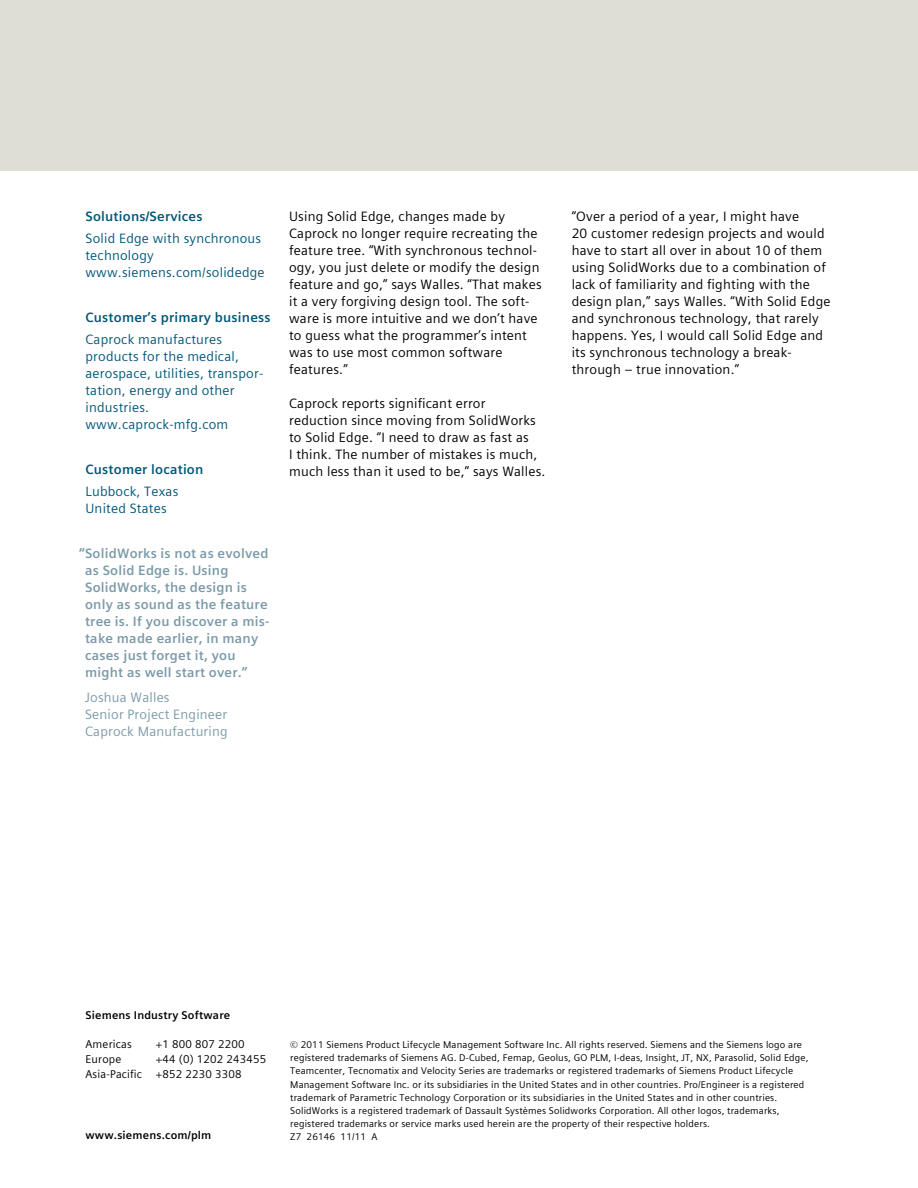
<style>
.page{position:relative;width:918px;height:1188px;background:#fff}
.page>*{position:absolute;margin:0;border:0;box-sizing:border-box;transform-origin:0 0}
.t1{font:13.5px/17px "Siemens Sans Global";letter-spacing:.015em;color:#000}
.t2{font:13.5px/17px "Siemens Sans Global";letter-spacing:.015em;color:#005779}
.t3{font:700 13.5px/17px "Siemens Sans Global";letter-spacing:.015em;color:#7b9aa9}
.t4{font:700 13.5px "Siemens Sans Global";letter-spacing:.015em;color:#005779}
.t5{font:13.5px/17px "Siemens Sans Global";letter-spacing:.015em;color:#7b9aa9}
.t6{font:11.25px/14.9px "Siemens Sans Global";letter-spacing:.015em;color:#000}
.t7{font:700 11.25px "Siemens Sans Global";letter-spacing:.015em;color:#000}
.t8{font:9.75px/13px "Siemens Sans Global";letter-spacing:.015em;color:#000}
</style>
<div class="page">
<div style="left:0;top:0;width:918px;height:170px;background:#dfded5"></div>
<p class="t4" style="left:85px;top:205px;width:119px">Solutions/Services</p>
<p class="t2" style="left:85px;top:230px;width:181px">Solid Edge with synchronous technology www.siemens.com/solidedge</p>
<p class="t4" style="left:85px;top:307px;width:187px">Customer’s primary business</p>
<p class="t2" style="left:85px;top:331px;width:179px">Caprock manufactures products for the medical, aerospace, utilities, transpor&shy;tation, energy and other industries. www.caprock-mfg.com</p>
<p class="t4" style="left:85px;top:459px;width:119px">Customer location</p>
<p class="t2" style="left:85px;top:483px;width:94px">Lubbock, Texas<br>United States</p>
<p class="t3" style="left:85px;top:545px;width:186px;text-indent:-6px">“SolidWorks is not as evolved as Solid Edge is. Using<br>SolidWorks, the design is only as sound as the feature tree is. If you discover a mis&shy;take made earlier, in many cases just forget it, you might as well start over.”</p>
<p class="t5" style="left:85px;top:689px;width:144px">Joshua Walles<br>Senior Project Engineer<br>Caprock Manufacturing</p>
<p class="t1" style="left:289px;top:208px;width:254px">Using Solid Edge, changes made by Caprock no longer require recreating the feature tree. “With synchronous technol&shy;ogy, you just delete or modify the design feature and go,” says Walles. “That makes it a very forgiving design tool. The soft&shy;ware is more intuitive and we don’t have to guess what the programmer’s intent was to use most common software features.”</p>
<p class="t1" style="left:289px;top:395px;width:258px">Caprock reports significant error reduction since moving from SolidWorks to Solid Edge. “I need to draw as fast as<br>I think. The number of mistakes is much, much less than it used to be,” says Walles.</p>
<p class="t1" style="left:572px;top:208px;width:260px">“Over a period of a year, I might have<br>20 customer redesign projects and would have to start all over in about 10 of them using SolidWorks due to a combination of lack of familiarity and fighting with the design plan,” says Walles. “With Solid Edge and synchronous technology, that rarely happens. Yes, I would call Solid Edge and its synchronous technology a break&shy;through – true innovation.”</p>
<p class="t7" style="left:85px;top:1006px;width:146px">Siemens Industry Software</p>
<p class="t6" style="left:85px;top:1037px;width:48px">Americas</p>
<p class="t6" style="left:156px;top:1037px;width:90px">+1 800 807 2200</p>
<p class="t6" style="left:85px;top:1052px;width:37px">Europe</p>
<p class="t8" style="left:290px;top:1039px;width:520px">© 2011 Siemens Product Lifecycle Management Software Inc. All rights reserved. Siemens and the Siemens logo are registered trademarks of Siemens AG. D-Cubed, Femap, Geolus, GO PLM, I-deas, Insight, JT, NX, Parasolid, Solid Edge, Teamcenter, Tecnomatix and Velocity Series are trademarks or registered trademarks of Siemens Product Lifecycle Management Software Inc. or its subsidiaries in the United States and in other countries. Pro/Engineer is a registered trademark of Parametric Technology Corporation or its subsidiaries in the United States and in other countries.<br>SolidWorks is a registered trademark of Dassault Systèmes Solidworks Corporation. All other logos, trademarks, registered trademarks or service marks used herein are the property of their respective holders.</p>
<p class="t6" style="left:85px;top:1052px;width:182px;text-indent:71px">+44 (0) 1202 243455<br>Asia-Pacific +852 2230 3308</p>
<p class="t7" style="left:85px;top:1126px;width:127px">www.siemens.com/plm</p>
<p class="t8" style="left:290px;top:1130px;width:89px">Z7 26146 11/11 A</p>
</div>
